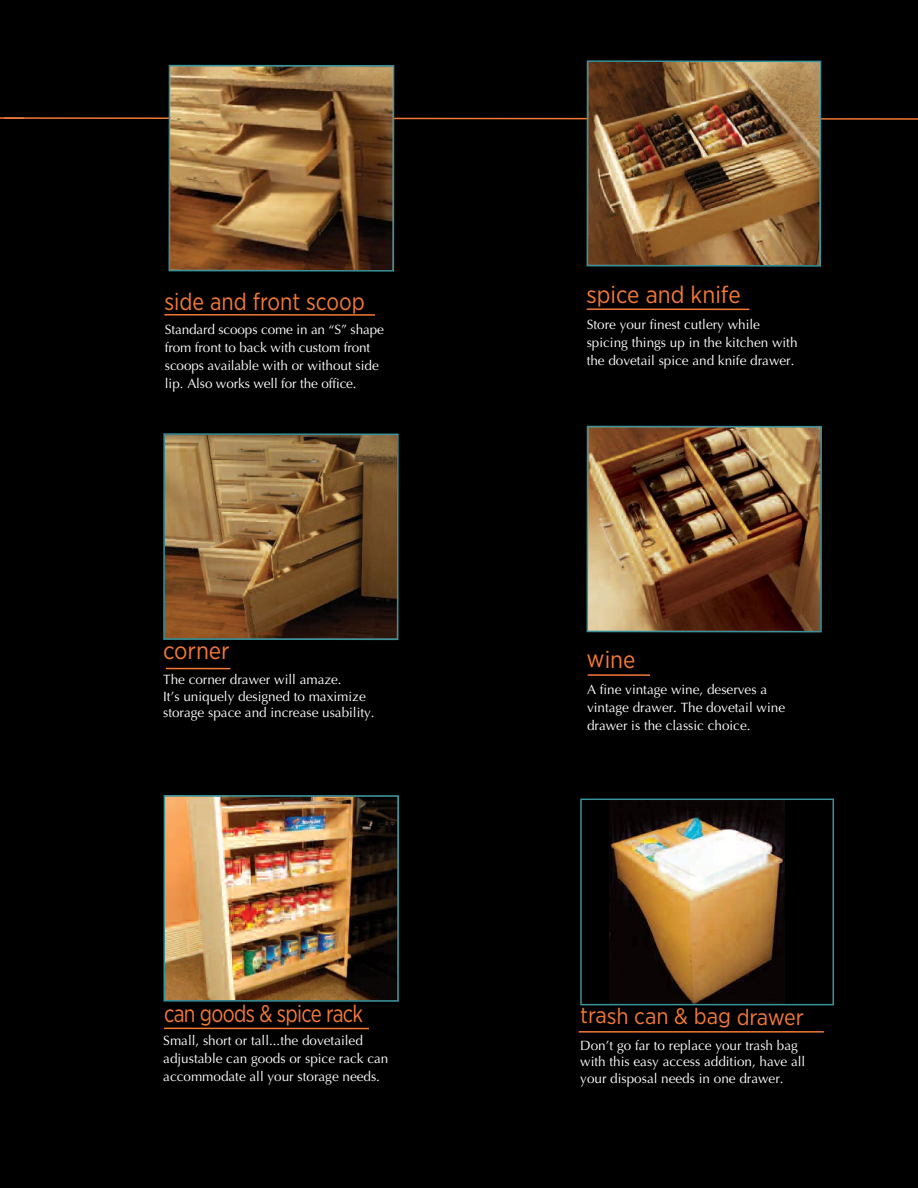
<style>
.page{position:relative;width:918px;height:1188px;background:#000}
.page>*{position:absolute;margin:0;border:0;box-sizing:border-box;transform-origin:0 0}
.t1{font:24px "Gotham Narrow";color:#f47836}
.t2{font:24px "Gotham Narrow";letter-spacing:-.03em;color:#f47836;scale:.9 1}
.t3{font:24px "Gotham Narrow";color:#f47836;scale:.95 1}
.t4{font:22.5px "Gotham Narrow";letter-spacing:-.01em;color:#f47836}
.t5{font:13.5px/18px "Optima";color:#fff}
</style>
<div class="page">
<hr style="left:588px;top:674px;width:62px;height:2px;background:#f47836">
<hr style="left:166px;top:668px;width:64px;height:1px;background:#f47836">
<img style="left:590px;top:429px;width:229px;height:200px">
<div style="left:587px;top:426px;width:235px;height:206px;border:2px solid #38939b"></div>
<hr style="left:587px;top:308px;width:162px;height:2px;background:#f47836">
<hr style="left:164px;top:314px;width:211px;height:2px;background:#f47836">
<img style="left:172px;top:68px;width:219px;height:201px">
<div style="left:169px;top:65px;width:225px;height:207px;border:2px solid #38939b"></div>
<img style="left:590px;top:63px;width:228px;height:201px">
<div style="left:587px;top:60px;width:234px;height:207px;border:2px solid #38939b"></div>
<img style="left:166px;top:436px;width:230px;height:201px">
<div style="left:163px;top:433px;width:236px;height:207px;border:2px solid #38939b"></div>
<hr style="left:164px;top:1028px;width:205px;height:1px;background:#f47836">
<img style="left:166px;top:798px;width:230px;height:201px">
<div style="left:163px;top:795px;width:236px;height:207px;border:2px solid #38939b"></div>
<svg style="left:0;top:116px;width:918px;height:4px;background:#754b2a"></svg>
<div style="left:582px;top:800px;width:251px;height:204px;background:#000"></div>
<img style="left:609px;top:802px;width:176px;height:200px">
<div style="left:580px;top:799px;width:254px;height:206px;border:2px solid #38939b"></div>
<hr style="left:579px;top:1031px;width:245px;height:2px;background:#f47836">
<h1 class="t3" style="left:164px;top:286px;width:212px">side and front scoop</h1>
<p class="t5" style="left:165px;top:321px;width:220px">Standard scoops come in an “S” shape from front to back with custom front scoops available with or without side lip. Also works well for the office.</p>
<h1 class="t1" style="left:163px;top:636px;width:68px">corner</h1>
<p class="t5" style="left:163px;top:672px;width:213px;line-height:16.5px">The corner drawer will amaze.<br>It’s uniquely designed to maximize storage space and increase usability.</p>
<h1 class="t2" style="left:164px;top:999px;width:223px">can goods &amp; spice rack</h1>
<p class="t5" style="left:163px;top:1032px;width:227px">Small, short or tall...the dovetailed adjustable can goods or spice rack can accommodate all your storage needs.</p>
<h1 class="t1" style="left:587px;top:280px;width:156px">spice and knife</h1>
<p class="t5" style="left:587px;top:315px;width:212px">Store your finest cutlery while spicing things up in the kitchen with the dovetail spice and knife drawer.</p>
<h1 class="t1" style="left:587px;top:644px;width:50px">wine</h1>
<p class="t5" style="left:587px;top:681px;width:200px">A fine vintage wine, deserves a vintage drawer. The dovetail wine drawer is the classic choice.</p>
<h2 class="t4" style="left:580px;top:1002px;width:225px">trash can &amp; bag drawer</h2>
<p class="t5" style="left:580px;top:1037px;width:227px;line-height:16.5px">Don’t go far to replace your trash bag with this easy access addition, have all your disposal needs in one drawer.</p>
</div>
